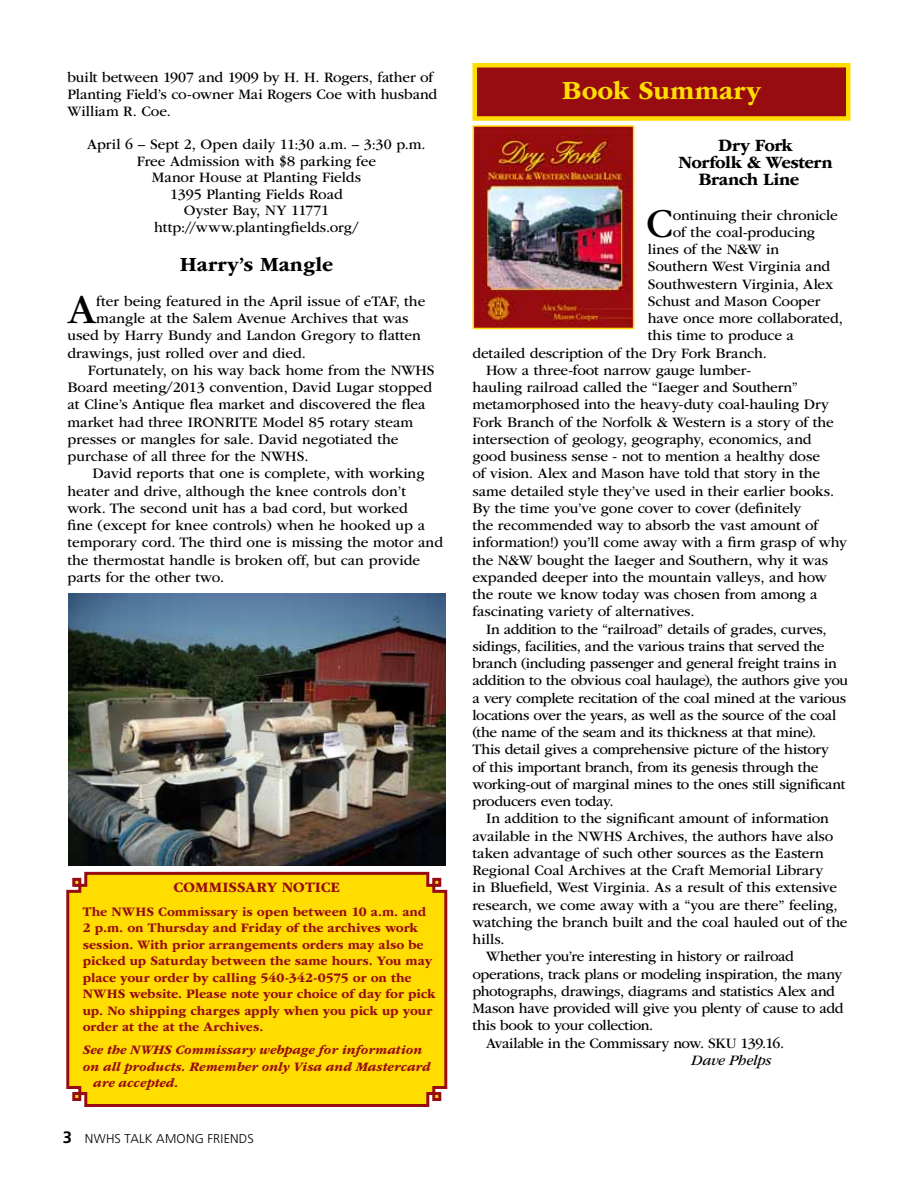
<style>
.page{position:relative;width:918px;height:1188px;background:#fff}
.page>*{position:absolute;margin:0;border:0;box-sizing:border-box;transform-origin:0 0}
.t1{font:42.75px "ITC Garamond Std";color:#000}
.t2{font:700 27px "ITC Garamond Std";color:#fd0}
.t3{font:700 21px "ITC Garamond Std";color:#000}
.t4{font:700 18px "ITC Garamond Std";letter-spacing:-.025em;color:#000}
.t5{font:15px/16.5px "ITC Garamond Std";letter-spacing:-.005em;color:#000}
.t6{font:15px "ITC Garamond Std";letter-spacing:-.025em;color:#000}
.t7{font:15px "ITC Garamond Std";letter-spacing:-.03em;color:#000}
.t8{font:700 15px "ITC Garamond Std";letter-spacing:-.005em;color:#960c10}
.t9{font:italic 15px "ITC Garamond Std";letter-spacing:-.005em;color:#000}
.t10{font:700 13.5px/16.5px "ITC Garamond Std";color:#960c10}
.t11{font:italic 700 13.5px "ITC Garamond Std";color:#960c10}
.t12{font:300 12.75px "Frutiger";letter-spacing:.02em;color:#000}
.s1{font-weight:700;font-size:16.5px}
</style>
<div class="page">
<div style="left:475px;top:65px;width:373px;height:53px;background:#960c10"></div>
<div style="left:472px;top:63px;width:378px;height:58px;border:4px solid #fd0"></div>
<img style="left:474px;top:127px;width:158px;height:200px">
<div style="left:472px;top:125px;width:162px;height:204px;border:1px solid #fd0"></div>
<div style="left:66px;top:871px;width:382px;height:236px;background:#fd0"></div>
<img style="left:68px;top:593px;width:378px;height:272px">
<p class="t5" style="left:68px;top:69px;width:371px;line-height:17.2px">built between 1907 and 1909 by H. H. Rogers, father of<br>Planting Field’s co-owner Mai Rogers Coe with husband<br>William R. Coe.</p>
<p class="t5" style="left:87px;top:136px;width:340px;text-align:center">April 6 – Sept 2, Open daily 11:30 a.m. – 3:30 p.m.<br>Free Admission with $8 parking fee<br>Manor House at Planting Fields<br>1395 Planting Fields Road<br>Oyster Bay, NY 11771 http://www.plantingfields.org/</p>
<h3 class="t3" style="left:180px;top:253px;width:155px">Harry’s Mangle</h3>
<h1 class="t1" style="left:68px;top:286px;width:30px">A</h1>
<p class="t5" style="left:96px;top:293px;width:331px">fter being featured in the April issue of eTAF, the</p>
<p class="t5" style="left:96px;top:310px;width:314px">mangle at the Salem Avenue Archives that was</p>
<p class="t5" style="left:67px;top:328px;width:355px">used by Harry Bundy and Landon Gregory to flatten</p>
<p class="t5" style="left:67px;top:345px;width:240px">drawings, just rolled over and died.</p>
<p class="t5" style="left:88px;top:362px;width:348px">Fortunately, on his way back home from the NWHS</p>
<p class="t5" style="left:67px;top:379px;width:366px">Board meeting/2013 convention, David Lugar stopped</p>
<p class="t5" style="left:67px;top:397px;width:360px">at Cline’s Antique flea market and discovered the flea</p>
<p class="t5" style="left:67px;top:414px;width:347px">market had three IRONRITE Model 85 rotary steam</p>
<p class="t5" style="left:67px;top:431px;width:332px">presses or mangles for sale. David negotiated the</p>
<p class="t5" style="left:67px;top:448px;width:243px">purchase of all three for the NWHS.</p>
<p class="t5" style="left:93px;top:466px;width:333px">David reports that one is complete, with working</p>
<p class="t5" style="left:67px;top:483px;width:340px">heater and drive, although the knee controls don’t</p>
<p class="t5" style="left:67px;top:500px;width:342px">work. The second unit has a bad cord, but worked</p>
<p class="t5" style="left:67px;top:517px;width:359px">fine (except for knee controls) when he hooked up a</p>
<p class="t5" style="left:67px;top:535px;width:377px">temporary cord. The third one is missing the motor and</p>
<p class="t5" style="left:67px;top:552px;width:354px">the thermostat handle is broken off, but can provide</p>
<p class="t5" style="left:67px;top:569px;width:158px">parts for the other two.</p>
<p class="t8" style="left:174px;top:879px;width:168px">COMMISSARY NOTICE</p>
<p class="t10" style="left:83px;top:903px;width:355px">The NWHS Commissary is open between 10 a.m. and 2 p.m. on Thursday and Friday of the archives work session. With prior arrangements orders may also be picked up Saturday between the same hours. You may place your order by calling 540-342-0575 or on the NWHS website. Please note your choice of day for pick up. No shipping charges apply when you pick up your order at the at the Archives.</p>
<p class="t11" style="left:83px;top:1043px;width:341px">See the NWHS Commissary webpage for information</p>
<p class="t11" style="left:83px;top:1059px;width:349px">on all products. Remember only Visa and Mastercard</p>
<p class="t11" style="left:93px;top:1076px;width:87px">are accepted.</p>
<p class="t12" style="left:63px;top:1131px;width:192px"><span class="s1">3</span> NWHS TALK AMONG FRIENDS</p>
<h2 class="t2" style="left:562px;top:75px;width:201px">Book Summary</h2>
<p class="t4" style="left:718px;top:135px;width:76px">Dry Fork</p>
<p class="t4" style="left:679px;top:152px;width:156px">Norfolk &amp; Western</p>
<p class="t4" style="left:699px;top:169px;width:102px">Branch Line</p>
<h1 class="t1" style="left:646px;top:200px;width:29px">C</h1>
<p class="t5" style="left:673px;top:207px;width:166px">ontinuing their chronicle</p>
<p class="t5" style="left:673px;top:224px;width:144px">of the coal-producing</p>
<p class="t5" style="left:648px;top:241px;width:133px">lines of the N&amp;W in</p>
<p class="t5" style="left:648px;top:259px;width:184px">Southern West Virginia and</p>
<p class="t5" style="left:648px;top:276px;width:187px">Southwestern Virginia, Alex</p>
<p class="t5" style="left:648px;top:293px;width:174px">Schust and Mason Cooper</p>
<p class="t5" style="left:648px;top:310px;width:196px">have once more collaborated,</p>
<p class="t5" style="left:648px;top:328px;width:148px">this time to produce a</p>
<p class="t5" style="left:473px;top:345px;width:296px">detailed description of the Dry Fork Branch.</p>
<p class="t5" style="left:486px;top:362px;width:266px">How a three-foot narrow gauge lumber-</p>
<p class="t5" style="left:473px;top:379px;width:327px">hauling railroad called the “Iaeger and Southern”</p>
<p class="t5" style="left:473px;top:397px;width:358px">metamorphosed into the heavy-duty coal-hauling Dry</p>
<p class="t5" style="left:473px;top:414px;width:363px">Fork Branch of the Norfolk &amp; Western is a story of the</p>
<p class="t5" style="left:473px;top:431px;width:341px">intersection of geology, geography, economics, and</p>
<p class="t5" style="left:473px;top:448px;width:349px">good business sense - not to mention a healthy dose</p>
<p class="t5" style="left:473px;top:466px;width:349px">of vision. Alex and Mason have told that story in the</p>
<p class="t5" style="left:473px;top:483px;width:363px">same detailed style they’ve used in their earlier books.</p>
<p class="t5" style="left:473px;top:500px;width:330px">By the time you’ve gone cover to cover (definitely</p>
<p class="t5" style="left:473px;top:517px;width:347px">the recommended way to absorb the vast amount of</p>
<p class="t5" style="left:473px;top:535px;width:376px">information!) you’ll come away with a firm grasp of why</p>
<p class="t5" style="left:473px;top:552px;width:357px">the N&amp;W bought the Iaeger and Southern, why it was</p>
<p class="t5" style="left:473px;top:569px;width:356px">expanded deeper into the mountain valleys, and how</p>
<p class="t5" style="left:473px;top:586px;width:347px">the route we know today was chosen from among a</p>
<p class="t5" style="left:473px;top:604px;width:224px">fascinating variety of alternatives.</p>
<p class="t5" style="left:486px;top:621px;width:342px">In addition to the “railroad” details of grades, curves,</p>
<p class="t5" style="left:473px;top:638px;width:353px">sidings, facilities, and the various trains that served the</p>
<p class="t5" style="left:473px;top:655px;width:366px">branch (including passenger and general freight trains in</p>
<p class="t7" style="left:473px;top:673px;width:377px">addition to the obvious coal haulage), the authors give you</p>
<p class="t6" style="left:473px;top:690px;width:375px">a very complete recitation of the coal mined at the various</p>
<p class="t6" style="left:473px;top:707px;width:365px">locations over the years, as well as the source of the coal</p>
<p class="t5" style="left:473px;top:724px;width:345px">(the name of the seam and its thickness at that mine).</p>
<p class="t6" style="left:473px;top:742px;width:358px">This detail gives a comprehensive picture of the history</p>
<p class="t5" style="left:473px;top:759px;width:347px">of this important branch, from its genesis through the</p>
<p class="t5" style="left:473px;top:776px;width:374px">working-out of marginal mines to the ones still significant</p>
<p class="t6" style="left:473px;top:793px;width:143px">producers even today.</p>
<p class="t5" style="left:486px;top:811px;width:345px">In addition to the significant amount of information</p>
<p class="t5" style="left:473px;top:828px;width:362px">available in the NWHS Archives, the authors have also</p>
<p class="t5" style="left:473px;top:845px;width:353px">taken advantage of such other sources as the Eastern</p>
<p class="t5" style="left:473px;top:862px;width:352px">Regional Coal Archives at the Craft Memorial Library</p>
<p class="t5" style="left:473px;top:880px;width:366px">in Bluefield, West Virginia. As a result of this extensive</p>
<p class="t5" style="left:473px;top:897px;width:366px">research, we come away with a “you are there” feeling,</p>
<p class="t5" style="left:473px;top:914px;width:377px">watching the branch built and the coal hauled out of the</p>
<p class="t5" style="left:473px;top:931px;width:34px">hills.</p>
<p class="t5" style="left:486px;top:949px;width:309px">Whether you’re interesting in history or railroad</p>
<p class="t5" style="left:473px;top:966px;width:371px">operations, track plans or modeling inspiration, the many</p>
<p class="t5" style="left:473px;top:983px;width:364px">photographs, drawings, diagrams and statistics Alex and</p>
<p class="t6" style="left:473px;top:1000px;width:372px">Mason have provided will give you plenty of cause to add</p>
<p class="t5" style="left:473px;top:1018px;width:182px">this book to your collection.</p>
<p class="t5" style="left:486px;top:1035px;width:300px">Available in the Commissary now. SKU 139.16.</p>
<p class="t9" style="left:691px;top:1052px;width:81px">Dave Phelps</p>
</div>
